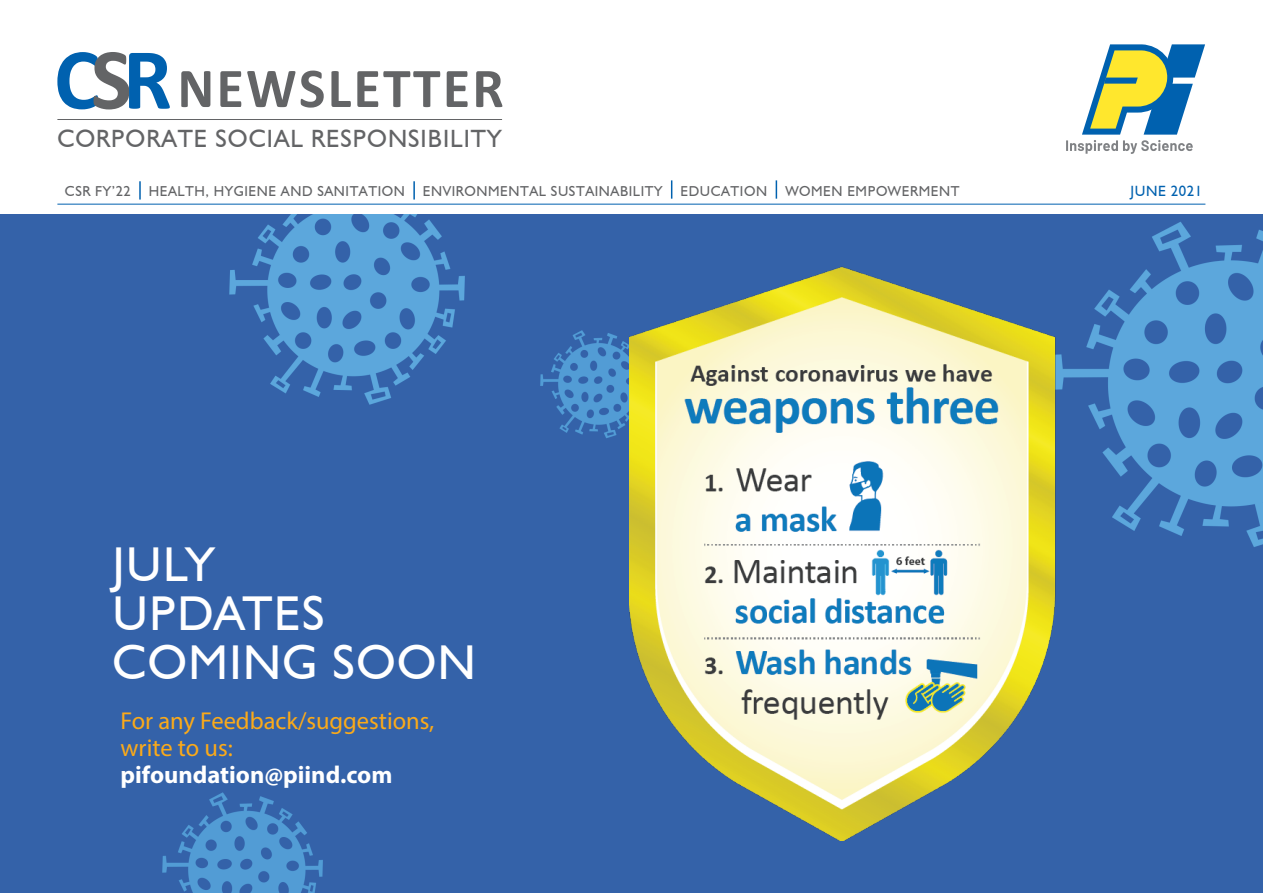
<style>
.page{position:relative;width:1263px;height:893px;background:#fff}
.page>*{position:absolute;margin:0;border:0;box-sizing:border-box;transform-origin:0 0}
.t1{font:700 56.55px "Calibri";letter-spacing:.04em;color:#636466}
.t2{font:48.9px/48.6px "Humanist 521 BT";letter-spacing:.03em;color:#fff}
.t3{font:24.9px "Humanist 521 BT";letter-spacing:.04em;color:#636466}
.t4{font:24.45px/27.2px "Myriad Pro";color:#fbaa19}
.t5{font:700 24.45px "Myriad Pro";color:#fff}
.t6{font:14.85px "Humanist 521 BT";letter-spacing:.04em;color:#0061af}
.t7{font:14.4px "Humanist 521 BT";letter-spacing:.04em;color:#636466}
</style>
<div class="page">
<img style="left:0;top:214px;width:1263px;height:679px">
<img style="left:630px;top:267px;width:425px;height:573px">
<svg style="left:57px;top:52px;width:113px;height:57px"></svg>
<hr style="left:57px;top:119px;width:445px;height:1px;background:#636466">
<hr style="left:57px;top:204px;width:1148px;height:1px;background:#0061af">
<svg style="left:1066px;top:44px;width:139px;height:110px"></svg>
<svg style="left:139px;top:181px;width:2px;height:19px"></svg>
<svg style="left:776px;top:180px;width:1px;height:19px"></svg>
<svg style="left:671px;top:180px;width:1px;height:19px"></svg>
<svg style="left:413px;top:181px;width:2px;height:19px"></svg>
<h1 class="t1" style="left:177px;top:48px;width:328px">NEWSLETTER</h1>
<h3 class="t3" style="left:57px;top:123px;width:445px">CORPORATE SOCIAL RESPONSIBILITY</h3>
<p class="t7" style="left:65px;top:182px;width:67px">CSR FY’22</p>
<p class="t7" style="left:149px;top:182px;width:620px">HEALTH, HYGIENE AND SANITATION ENVIRONMENTAL SUSTAINABILITY EDUCATION</p>
<p class="t7" style="left:785px;top:182px;width:176px">WOMEN EMPOWERMENT</p>
<p class="t6" style="left:1130px;top:181px;width:73px">JUNE 2021</p>
<h2 class="t2" style="left:112px;top:539px;width:365px">JULY<br>UPDATES<br>COMING SOON</h2>
<h3 class="t4" style="left:121px;top:706px;width:315px">For any Feedback/suggestions, write to us:</h3>
<h3 class="t5" style="left:121px;top:759px;width:273px">pifoundation@piind.com</h3>
</div>
